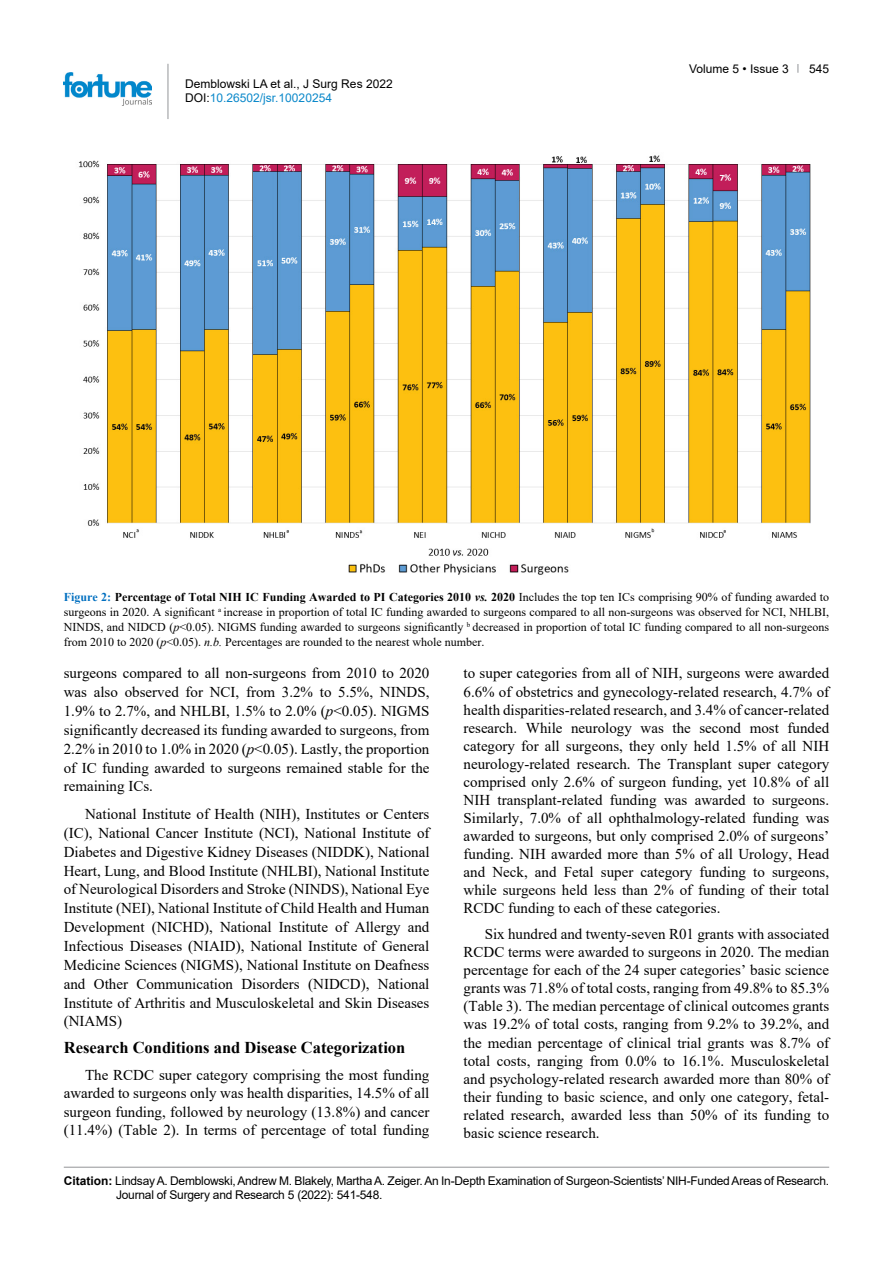
<style>
.page{position:relative;width:893px;height:1263px;background:#fff}
.page>*{position:absolute;margin:0;border:0;box-sizing:border-box;transform-origin:0 0}
.t1{font:700 16.5px "Times New Roman";color:#000}
.t2{font:15px/18.9px "Times New Roman";color:#000;text-align:justify}
.t3{font:12px/15px "Times New Roman";color:#000;text-align:justify}
.t4{font:12px/14.4px "Arial";letter-spacing:-.02em;color:#000}
.t5{font:12px/14.4px "Arial";color:#000}
.s1{color:#0a88ca}
.s2{font-weight:700;color:#006fc0}
.s3{font-weight:700}
.s4{font-weight:700;font-style:italic}
.s5{font-style:italic}
</style>
<div class="page">
<hr style="left:168px;top:64px;width:1px;height:55px;background:#939598">
<img style="left:64px;top:72px;width:88px;height:33px">
<hr style="left:64px;top:1167px;width:765px;height:1px;background:#939598">
<img style="left:78px;top:155px;width:733px;height:420px">
<p class="t5" style="left:185px;top:76px;width:209px">Demblowski LA et al., J Surg Res 2022<br>DOI:<span class="s1">10.26502/jsr.10020254</span></p>
<p class="t5" style="left:689px;top:61px;width:101px">Volume 5 • Issue 3</p>
<p class="t4" style="left:809px;top:61px;width:22px">545</p>
<p class="t3" style="left:64px;top:589px;width:767px"><span class="s2">Figure 2:</span> <span class="s3">Percentage of Total NIH IC Funding Awarded to PI Categories 2010</span> <span class="s4">vs.</span> <span class="s3">2020</span> Includes the top ten ICs comprising 90% of funding awarded to surgeons in 2020. A significant <sup>a</sup> increase in proportion of total IC funding awarded to surgeons compared to all non-surgeons was observed for NCI, NHLBI, NINDS, and NIDCD (<span class="s5">p</span>&lt;0.05). NIGMS funding awarded to surgeons significantly <sup>b</sup> decreased in proportion of total IC funding compared to all non-surgeons from 2010 to 2020 (<span class="s5">p</span>&lt;0.05). <span class="s5">n.b.</span> Percentages are rounded to the nearest whole number.</p>
<p class="t2" style="left:463px;top:663px;width:367px;line-height:18px">to super categories from all of NIH, surgeons were awarded 6.6% of obstetrics and gynecology-related research, 4.7% of health disparities-related research, and 3.4% of cancer-related research. While neurology was the second most funded category for all surgeons, they only held 1.5% of all NIH neurology-related research. The Transplant super category comprised only 2.6% of surgeon funding, yet 10.8% of all NIH transplant-related funding was awarded to surgeons.<br>Similarly, 7.0% of all ophthalmology-related funding was awarded to surgeons, but only comprised 2.0% of surgeons’ funding. NIH awarded more than 5% of all Urology, Head and Neck, and Fetal super category funding to surgeons, while surgeons held less than 2% of funding of their total RCDC funding to each of these categories.</p>
<p class="t2" style="left:463px;top:925px;width:367px;line-height:18.1px;text-indent:21px">Six hundred and twenty-seven R01 grants with associated RCDC terms were awarded to surgeons in 2020. The median percentage for each of the 24 super categories’ basic science grants was 71.8% of total costs, ranging from 49.8% to 85.3% (Table 3). The median percentage of clinical outcomes grants was 19.2% of total costs, ranging from 9.2% to 39.2%, and the median percentage of clinical trial grants was 8.7% of total costs, ranging from 0.0% to 16.1%. Musculoskeletal and psychology-related research awarded more than 80% of their funding to basic science, and only one category, fetal&shy;related research, awarded less than 50% of its funding to basic science research.</p>
<p class="t2" style="left:64px;top:663px;width:367px">surgeons compared to all non-surgeons from 2010 to 2020 was also observed for NCI, from 3.2% to 5.5%, NINDS, 1.9% to 2.7%, and NHLBI, 1.5% to 2.0% (<span class="s5">p</span>&lt;0.05). NIGMS significantly decreased its funding awarded to surgeons, from 2.2% in 2010 to 1.0% in 2020 (<span class="s5">p</span>&lt;0.05). Lastly, the proportion of IC funding awarded to surgeons remained stable for the remaining ICs.</p>
<p class="t2" style="left:64px;top:804px;width:367px;text-indent:21px">National Institute of Health (NIH), Institutes or Centers (IC), National Cancer Institute (NCI), National Institute of Diabetes and Digestive Kidney Diseases (NIDDK), National Heart, Lung, and Blood Institute (NHLBI), National Institute of Neurological Disorders and Stroke (NINDS), National Eye Institute (NEI), National Institute of Child Health and Human Development (NICHD), National Institute of Allergy and Infectious Diseases (NIAID), National Institute of General Medicine Sciences (NIGMS), National Institute on Deafness and Other Communication Disorders (NIDCD), National Institute of Arthritis and Musculoskeletal and Skin Diseases (NIAMS)</p>
<p class="t1" style="left:64px;top:1035px;width:343px">Research Conditions and Disease Categorization</p>
<p class="t2" style="left:64px;top:1065px;width:367px;line-height:18.5px;text-indent:21px">The RCDC super category comprising the most funding awarded to surgeons only was health disparities, 14.5% of all surgeon funding, followed by neurology (13.8%) and cancer (11.4%) (Table 2). In terms of percentage of total funding</p>
<p class="t4" style="left:116px;top:1173px;width:714px;text-indent:-52px"><span class="s3">Citation:</span> Lindsay A. Demblowski, Andrew M. Blakely, Martha A. Zeiger. An In-Depth Examination of Surgeon-Scientists’ NIH-Funded Areas of Research.<br>Journal of Surgery and Research 5 (2022): 541-548.</p>
</div>
